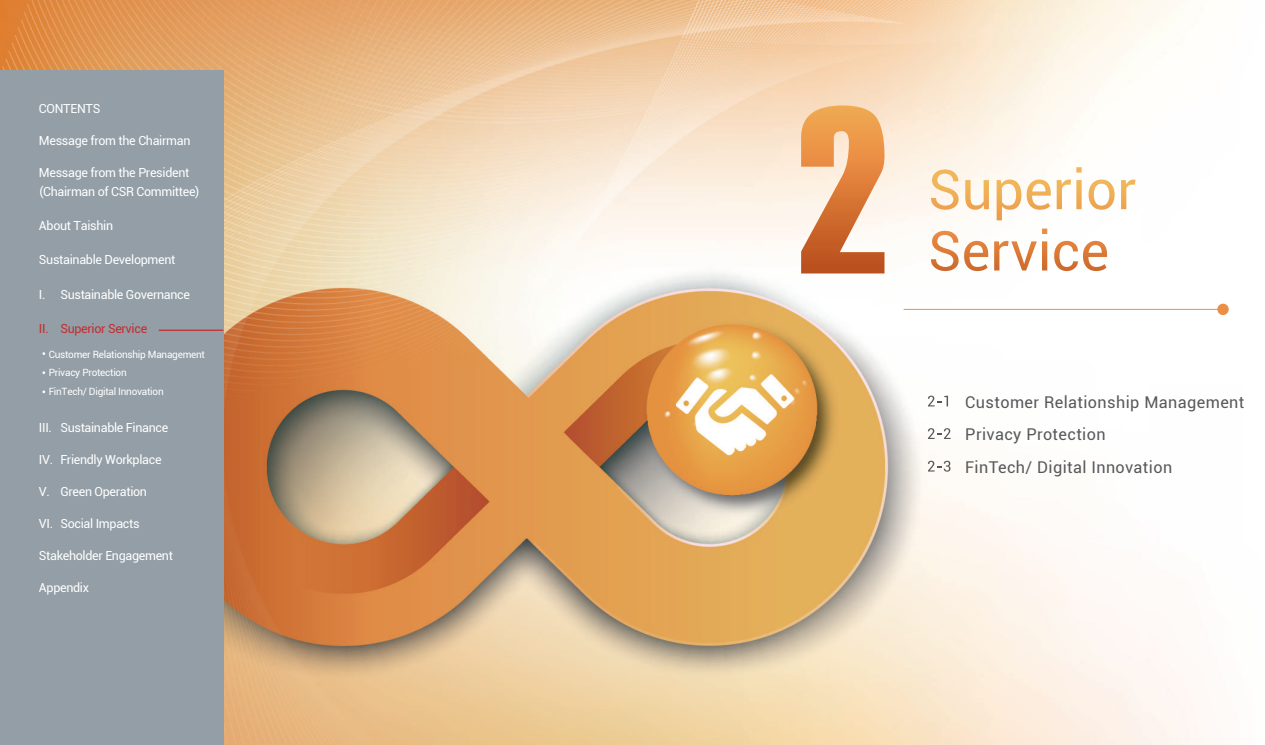
<style>
.page{position:relative;width:1265px;height:745px;background:#fff}
.page>*{position:absolute;margin:0;border:0;box-sizing:border-box;transform-origin:0 0}
.t1{font:16.25px "Roboto";letter-spacing:.025em;color:#57585a}
.t2{font:12.5px "Roboto";letter-spacing:-.025em;color:#fff}
.t3{font:12.5px "Roboto";letter-spacing:-.025em;color:#c52b2f}
.t4{font:10px/18.8px "Roboto";letter-spacing:-.025em;color:#fff}
</style>
<div class="page">
<img style="left:0;top:0;width:1229px;height:744px">
<svg style="left:928px;top:395px;width:20px;height:11px"></svg>
<svg style="left:928px;top:428px;width:23px;height:10px"></svg>
<svg style="left:928px;top:460px;width:22px;height:11px"></svg>
<hr style="left:904px;top:309px;width:319px;height:1px;background:#eb8e46">
<div style="left:1217px;top:303px;width:12px;height:12px;background:#eb8e46;border-radius:50%"></div>
<svg style="left:801px;top:105px;width:83px;height:168px;background:#e6a574"></svg>
<svg style="left:931px;top:169px;width:28px;height:40px"></svg>
<svg style="left:965px;top:180px;width:24px;height:29px"></svg>
<svg style="left:997px;top:179px;width:24px;height:41px"></svg>
<svg style="left:1027px;top:179px;width:24px;height:30px"></svg>
<svg style="left:1057px;top:167px;width:25px;height:42px"></svg>
<svg style="left:1089px;top:179px;width:26px;height:30px"></svg>
<svg style="left:1121px;top:179px;width:15px;height:30px"></svg>
<svg style="left:931px;top:231px;width:57px;height:40px"></svg>
<svg style="left:994px;top:228px;width:53px;height:42px"></svg>
<svg style="left:1054px;top:241px;width:53px;height:30px"></svg>
<div style="left:0;top:71px;width:223px;height:673px;background:#939ea6"></div>
<hr style="left:159px;top:329px;width:64px;height:1px;background:#c52b2f">
<p class="t2" style="left:39px;top:100px;width:63px">CONTENTS</p>
<p class="t2" style="left:39px;top:132px;width:153px">Message from the Chairman</p>
<p class="t2" style="left:39px;top:163px;width:152px">Message from the President</p>
<p class="t2" style="left:39px;top:183px;width:162px">(Chairman of CSR Committee)</p>
<p class="t2" style="left:39px;top:217px;width:76px">About Taishin</p>
<p class="t2" style="left:39px;top:251px;width:138px">Sustainable Development</p>
<p class="t2" style="left:39px;top:285px;width:153px">I. Sustainable Governance</p>
<p class="t3" style="left:39px;top:320px;width:110px">II. Superior Service</p>
<p class="t4" style="left:49px;top:344px;width:158px">Customer Relationship Management<br>Privacy Protection<br>FinTech/ Digital Innovation</p>
<p class="t2" style="left:39px;top:418px;width:131px">III. Sustainable Finance</p>
<p class="t2" style="left:39px;top:450px;width:124px">IV. Friendly Workplace</p>
<p class="t2" style="left:39px;top:482px;width:110px">V. Green Operation</p>
<p class="t2" style="left:39px;top:514px;width:102px">VI. Social Impacts</p>
<p class="t2" style="left:39px;top:546px;width:135px">Stakeholder Engagement</p>
<p class="t2" style="left:39px;top:578px;width:52px">Appendix</p>
<h1 class="t1" style="left:965px;top:390px;width:281px">Customer Relationship Management</h1>
<h1 class="t1" style="left:965px;top:422px;width:142px">Privacy Protection</h1>
<h1 class="t1" style="left:965px;top:456px;width:208px">FinTech/ Digital Innovation</h1>
</div>
